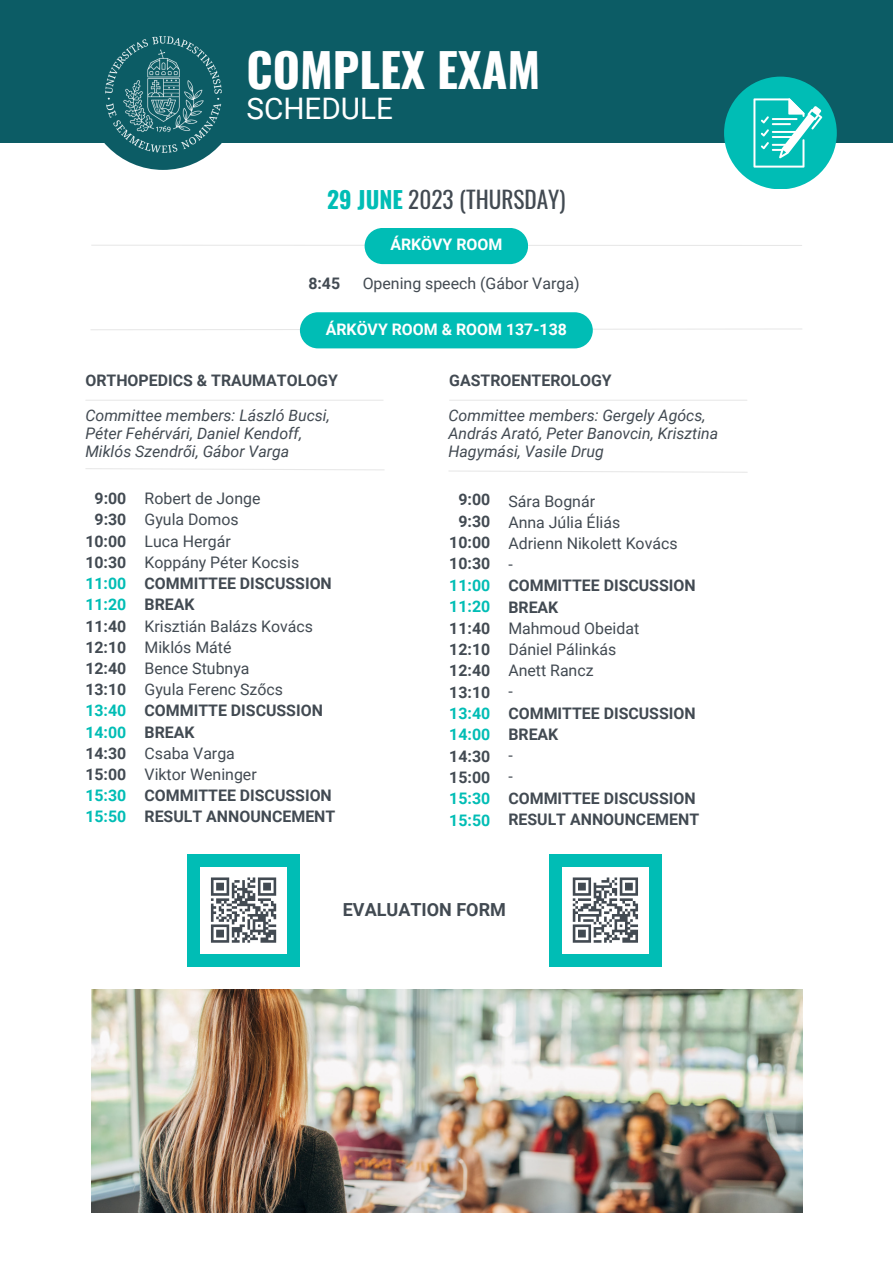
<style>
.page{position:relative;width:893px;height:1264px;background:#fff}
.page>*{position:absolute;margin:0;border:0;box-sizing:border-box;transform-origin:0 0}
.t1{font:700 46.65px "Oswald";color:#fff}
.t2{font:29.7px "Roboto";color:#fff}
.t3{font:23.25px "Oswald";color:#424a52}
.t4{font:700 18px "Roboto";color:#424a52}
.t5{font:700 15.9px "Roboto";color:#424a52}
.t6{font:15.9px "Roboto";color:#424a52}
.t7{font:italic 15.9px/18px "Roboto";color:#424a52}
.t8{font:700 15.9px "Roboto";color:#00bdb5}
.t9{font:700 15.9px "Roboto";color:#fff}
.s1{font-weight:700;color:#00bdb5}
</style>
<div class="page">
<div style="left:0;top:0;width:892px;height:142px;background:#0c5c65"></div>
<div style="left:85px;top:15px;width:156px;height:155px;background:#0c5c65;border-radius:50%"></div>
<img style="left:96px;top:36px;width:134px;height:126px">
<hr style="left:85px;top:399px;width:298px;height:2px;background:#000">
<hr style="left:449px;top:399px;width:298px;height:2px;background:#000">
<svg style="left:85px;top:468px;width:299px;height:2px"></svg>
<svg style="left:449px;top:470px;width:299px;height:3px"></svg>
<div style="left:724px;top:77px;width:112px;height:112px;background:#00bdb5;border-radius:50%"></div>
<svg style="left:753px;top:98px;width:69px;height:69px"></svg>
<hr style="left:91px;top:245px;width:711px;height:1px;background:#000">
<div style="left:364px;top:228px;width:164px;height:36px;background:#00bdb5;border-radius:18px"></div>
<img style="left:91px;top:989px;width:711px;height:223px">
<svg style="left:91px;top:328px;width:711px;height:3px"></svg>
<div style="left:300px;top:312px;width:292px;height:36px;background:#00bdb5;border-radius:18px"></div>
<div style="left:188px;top:854px;width:112px;height:112px;background:#00bdb5"></div>
<div style="left:200px;top:867px;width:86px;height:86px;background:#fff"></div>
<svg style="left:211px;top:877px;width:65px;height:65px"></svg>
<div style="left:549px;top:854px;width:112px;height:112px;background:#00bdb5"></div>
<div style="left:562px;top:867px;width:86px;height:86px;background:#fff"></div>
<svg style="left:572px;top:877px;width:66px;height:65px"></svg>
<p class="t1" style="left:246px;top:33px;width:295px">COMPLEX EXAM</p>
<p class="t2" style="left:246px;top:91px;width:148px">SCHEDULE</p>
<p class="t3" style="left:327px;top:181px;width:240px"><span class="s1">29 JUNE</span> 2023 (THURSDAY)</p>
<p class="t9" style="left:390px;top:236px;width:113px">ÁRKÖVY ROOM</p>
<p class="t5" style="left:308px;top:274px;width:33px">8:45</p>
<p class="t6" style="left:362px;top:274px;width:218px">Opening speech (Gábor Varga)</p>
<p class="t9" style="left:326px;top:320px;width:243px">ÁRKÖVY ROOM &amp; ROOM 137-138</p>
<p class="t5" style="left:85px;top:371px;width:254px">ORTHOPEDICS &amp; TRAUMATOLOGY</p>
<p class="t7" style="left:85px;top:406px;width:246px">Committee members: László Bucsi,</p>
<p class="t7" style="left:85px;top:424px;width:218px">Péter Fehérvári, Daniel Kendoff,</p>
<p class="t7" style="left:85px;top:442px;width:205px">Miklós Szendrői, Gábor Varga</p>
<p class="t5" style="left:94px;top:489px;width:33px">9:00</p>
<p class="t5" style="left:94px;top:510px;width:33px">9:30</p>
<p class="t5" style="left:85px;top:532px;width:42px">10:00</p>
<p class="t5" style="left:85px;top:553px;width:42px">10:30</p>
<p class="t8" style="left:85px;top:574px;width:42px">11:00</p>
<p class="t8" style="left:85px;top:595px;width:42px">11:20</p>
<p class="t5" style="left:85px;top:616px;width:42px">11:40</p>
<p class="t5" style="left:85px;top:638px;width:42px">12:10</p>
<p class="t5" style="left:85px;top:659px;width:42px">12:40</p>
<p class="t5" style="left:85px;top:680px;width:42px">13:10</p>
<p class="t8" style="left:85px;top:701px;width:42px">13:40</p>
<p class="t8" style="left:85px;top:722px;width:42px">14:00</p>
<p class="t5" style="left:85px;top:744px;width:42px">14:30</p>
<p class="t5" style="left:85px;top:765px;width:42px">15:00</p>
<p class="t8" style="left:85px;top:786px;width:42px">15:30</p>
<p class="t8" style="left:85px;top:807px;width:42px">15:50</p>
<p class="t6" style="left:144px;top:489px;width:117px">Robert de Jonge</p>
<p class="t6" style="left:144px;top:510px;width:96px">Gyula Domos</p>
<p class="t6" style="left:144px;top:532px;width:88px">Luca Hergár</p>
<p class="t6" style="left:144px;top:553px;width:156px">Koppány Péter Kocsis</p>
<p class="t5" style="left:144px;top:574px;width:189px">COMMITTEE DISCUSSION</p>
<p class="t5" style="left:144px;top:595px;width:51px">BREAK</p>
<p class="t6" style="left:144px;top:616px;width:170px">Krisztián Balázs Kovács</p>
<p class="t6" style="left:144px;top:638px;width:88px">Miklós Máté</p>
<p class="t6" style="left:144px;top:659px;width:106px">Bence Stubnya</p>
<p class="t6" style="left:144px;top:680px;width:140px">Gyula Ferenc Szőcs</p>
<p class="t5" style="left:144px;top:701px;width:180px">COMMITTE DISCUSSION</p>
<p class="t5" style="left:144px;top:722px;width:51px">BREAK</p>
<p class="t6" style="left:144px;top:744px;width:92px">Csaba Varga</p>
<p class="t6" style="left:144px;top:765px;width:114px">Viktor Weninger</p>
<p class="t5" style="left:144px;top:786px;width:189px">COMMITTEE DISCUSSION</p>
<p class="t5" style="left:144px;top:807px;width:192px">RESULT ANNOUNCEMENT</p>
<p class="t5" style="left:449px;top:371px;width:164px">GASTROENTEROLOGY</p>
<p class="t7" style="left:448px;top:406px;width:271px">Committee members: Gergely Agócs,<br>András Arató, Peter Banovcin, Krisztina<br>Hagymási, Vasile Drug</p>
<p class="t5" style="left:458px;top:490px;width:33px">9:00</p>
<p class="t5" style="left:458px;top:512px;width:33px">9:30</p>
<p class="t5" style="left:449px;top:533px;width:42px">10:00</p>
<p class="t5" style="left:449px;top:554px;width:42px">10:30</p>
<p class="t8" style="left:449px;top:576px;width:42px">11:00</p>
<p class="t8" style="left:449px;top:597px;width:42px">11:20</p>
<p class="t5" style="left:449px;top:618px;width:42px">11:40</p>
<p class="t5" style="left:449px;top:640px;width:42px">12:10</p>
<p class="t5" style="left:449px;top:661px;width:42px">12:40</p>
<p class="t5" style="left:449px;top:683px;width:42px">13:10</p>
<p class="t8" style="left:449px;top:704px;width:42px">13:40</p>
<p class="t8" style="left:449px;top:725px;width:42px">14:00</p>
<p class="t5" style="left:449px;top:747px;width:42px">14:30</p>
<p class="t5" style="left:449px;top:768px;width:42px">15:00</p>
<p class="t8" style="left:449px;top:789px;width:42px">15:30</p>
<p class="t8" style="left:449px;top:811px;width:42px">15:50</p>
<p class="t6" style="left:508px;top:492px;width:88px">Sára Bognár</p>
<p class="t6" style="left:508px;top:513px;width:113px">Anna Júlia Éliás</p>
<p class="t6" style="left:508px;top:534px;width:171px">Adrienn Nikolett Kovács</p>
<p class="t6" style="left:508px;top:555px;width:6px">-</p>
<p class="t5" style="left:508px;top:576px;width:189px">COMMITTEE DISCUSSION</p>
<p class="t5" style="left:508px;top:598px;width:51px">BREAK</p>
<p class="t6" style="left:508px;top:619px;width:132px">Mahmoud Obeidat</p>
<p class="t6" style="left:508px;top:640px;width:109px">Dániel Pálinkás</p>
<p class="t6" style="left:508px;top:661px;width:87px">Anett Rancz</p>
<p class="t6" style="left:508px;top:682px;width:6px">-</p>
<p class="t5" style="left:508px;top:704px;width:189px">COMMITTEE DISCUSSION</p>
<p class="t5" style="left:508px;top:725px;width:51px">BREAK</p>
<p class="t6" style="left:508px;top:746px;width:6px">-</p>
<p class="t6" style="left:508px;top:767px;width:6px">-</p>
<p class="t5" style="left:508px;top:788px;width:189px">COMMITTEE DISCUSSION</p>
<p class="t5" style="left:508px;top:810px;width:192px">RESULT ANNOUNCEMENT</p>
<p class="t4" style="left:343px;top:899px;width:164px">EVALUATION FORM</p>
</div>
